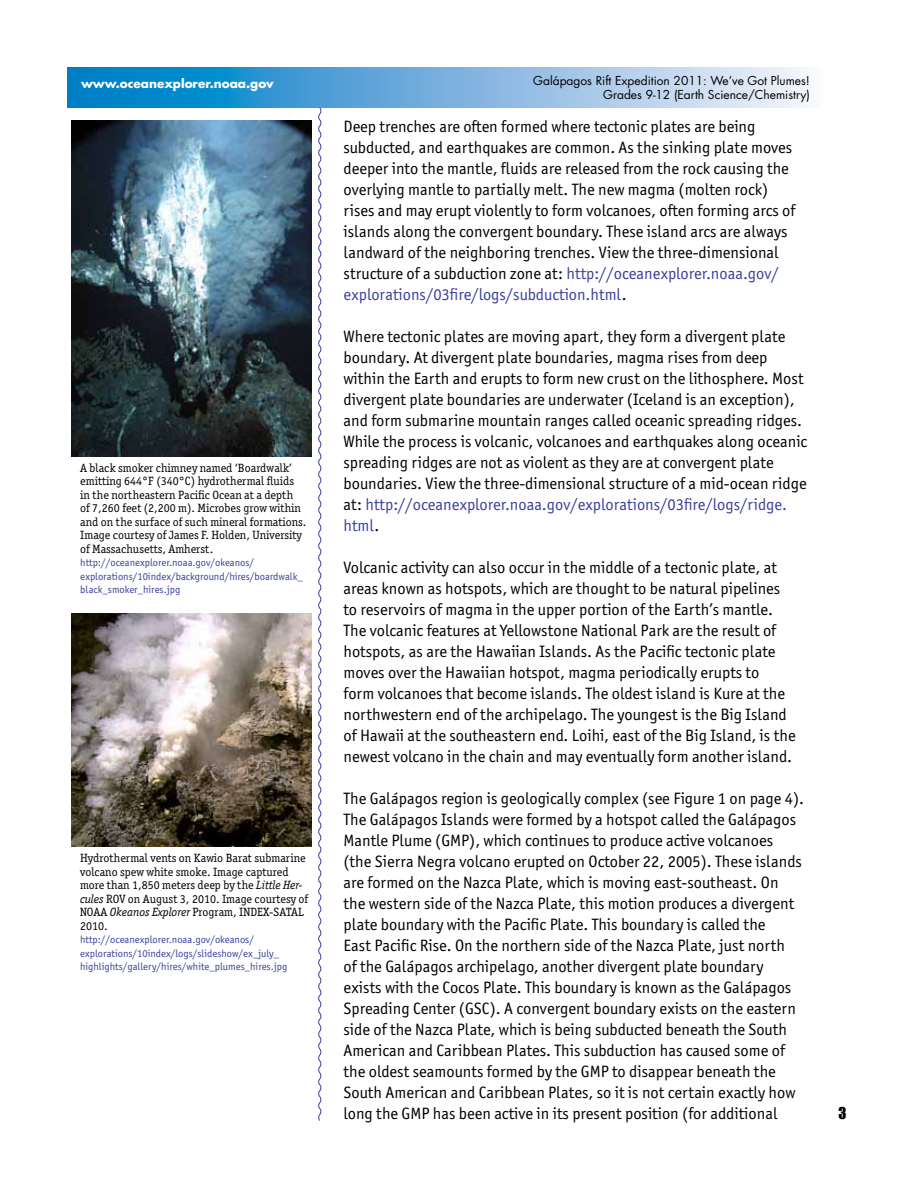
<style>
.page{position:relative;width:918px;height:1188px;background:#fff}
.page>*{position:absolute;margin:0;border:0;box-sizing:border-box;transform-origin:0 0}
.body_text{font:16.5px/21px "Officina Sans ITC Std";color:#000}
.t1{font:15px "Impact";color:#000}
.Image_caption_credit{font:12px/13.5px "Officina Serif ITC Std";color:#000}
.t2{font:12px/14.4px "Futura";color:#000;text-align:right}
.t3{font:700 12px "Futura";color:#fff}
.image_link_-_caption{font:10.5px/13.5px "Officina Sans ITC Std";color:#384099}
.s1{color:#384099}
.s2{font-style:italic}
</style>
<div class="page">
<svg style="left:68px;top:68px;width:740px;height:40px;background:#70b2de"></svg>
<svg style="left:317px;top:107px;width:5px;height:1014px"></svg>
<img style="left:71px;top:120px;width:241px;height:336px">
<img style="left:71px;top:613px;width:241px;height:233px">
<p class="t3" style="left:81px;top:76px;width:194px">www.oceanexplorer.noaa.gov</p>
<p class="t2" style="left:533px;top:73px;width:278px">Galápagos Rift Expedition 2011: We’ve Got Plumes!<br>Grades 9-12 (Earth Science/Chemistry)</p>
<p class="body_text" style="left:344px;top:116px;width:453px">Deep trenches are often formed where tectonic plates are being subducted, and earthquakes are common. As the sinking plate moves deeper into the mantle, fluids are released from the rock causing the overlying mantle to partially melt. The new magma (molten rock) rises and may erupt violently to form volcanoes, often forming arcs of islands along the convergent boundary. These island arcs are always landward of the neighboring trenches. View the three-dimensional structure of a subduction zone at: <span class="s1">http://oceanexplorer.noaa.gov/ explorations/03fire/logs/subduction.html</span>.</p>
<p class="body_text" style="left:344px;top:326px;width:465px">Where tectonic plates are moving apart, they form a divergent plate boundary. At divergent plate boundaries, magma rises from deep within the Earth and erupts to form new crust on the lithosphere. Most divergent plate boundaries are underwater (Iceland is an exception), and form submarine mountain ranges called oceanic spreading ridges.<br>While the process is volcanic, volcanoes and earthquakes along oceanic spreading ridges are not as violent as they are at convergent plate boundaries. View the three-dimensional structure of a mid-ocean ridge at: <span class="s1">http://oceanexplorer.noaa.gov/explorations/03fire/logs/ridge. html</span>.</p>
<p class="body_text" style="left:344px;top:557px;width:454px">Volcanic activity can also occur in the middle of a tectonic plate, at areas known as hotspots, which are thought to be natural pipelines to reservoirs of magma in the upper portion of the Earth’s mantle.<br>The volcanic features at Yellowstone National Park are the result of hotspots, as are the Hawaiian Islands. As the Pacific tectonic plate moves over the Hawaiian hotspot, magma periodically erupts to<br>form volcanoes that become islands. The oldest island is Kure at the northwestern end of the archipelago. The youngest is the Big Island of Hawaii at the southeastern end. Loihi, east of the Big Island, is the newest volcano in the chain and may eventually form another island.</p>
<p class="body_text" style="left:344px;top:788px;width:462px">The Galápagos region is geologically complex (see Figure 1 on page 4).<br>The Galápagos Islands were formed by a hotspot called the Galápagos Mantle Plume (GMP), which continues to produce active volcanoes (the Sierra Negra volcano erupted on October 22, 2005). These islands are formed on the Nazca Plate, which is moving east-southeast. On the western side of the Nazca Plate, this motion produces a divergent plate boundary with the Pacific Plate. This boundary is called the<br>East Pacific Rise. On the northern side of the Nazca Plate, just north<br>of the Galápagos archipelago, another divergent plate boundary exists with the Cocos Plate. This boundary is known as the Galápagos Spreading Center (GSC). A convergent boundary exists on the eastern side of the Nazca Plate, which is being subducted beneath the South American and Caribbean Plates. This subduction has caused some of the oldest seamounts formed by the GMP to disappear beneath the South American and Caribbean Plates, so it is not certain exactly how long the GMP has been active in its present position (for additional</p>
<p class="Image_caption_credit" style="left:80px;top:461px;width:228px">A black smoker chimney named ‘Boardwalk’ emitting 644°F (340°C) hydrothermal fluids in the northeastern Pacific Ocean at a depth<br>of 7,260 feet (2,200 m). Microbes grow within and on the surface of such mineral formations.<br>Image courtesy of James F. Holden, University of Massachusetts, Amherst.</p>
<p class="image_link_-_caption" style="left:80px;top:556px;width:224px">http://oceanexplorer.noaa.gov/okeanos/ explorations/10index/background/hires/boardwalk_ black_smoker_hires.jpg</p>
<p class="Image_caption_credit" style="left:80px;top:852px;width:230px">Hydrothermal vents on Kawio Barat submarine volcano spew white smoke. Image captured more than 1,850 meters deep by the <span class="s2">Little Her&shy;cules</span> ROV on August 3, 2010. Image courtesy of NOAA <span class="s2">Okeanos Explorer</span> Program, INDEX-SATAL 2010.</p>
<p class="image_link_-_caption" style="left:80px;top:933px;width:209px">http://oceanexplorer.noaa.gov/okeanos/ explorations/10index/logs/slideshow/ex_july_ highlights/gallery/hires/white_plumes_hires.jpg</p>
<p class="t1" style="left:838px;top:1101px;width:9px">3</p>
</div>
